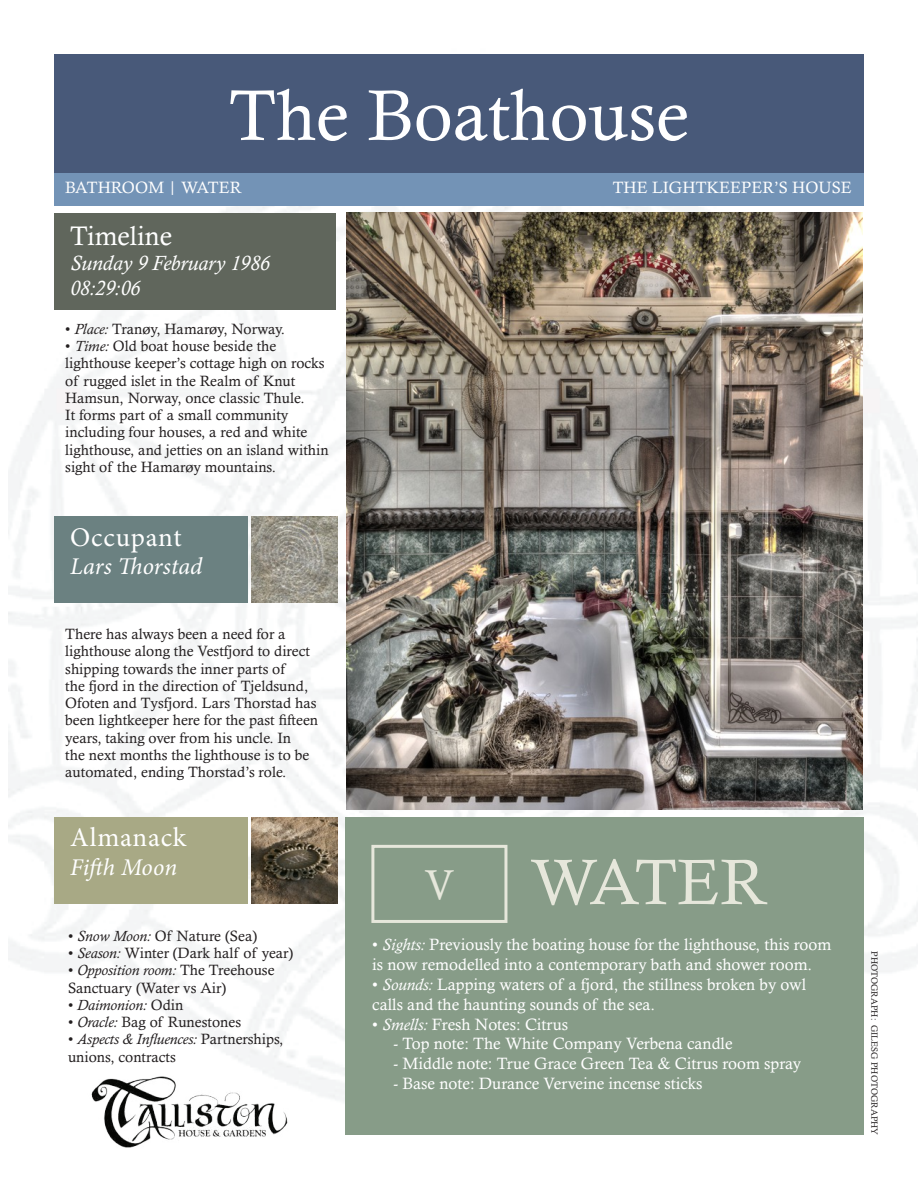
<style>
.page{position:relative;width:918px;height:1188px;background:#fff}
.page>*{position:absolute;margin:0;border:0;box-sizing:border-box;transform-origin:0 0}
.t1{font:72px "Calisto MT Pro";color:#fff}
.t2{font:64.5px "Calisto MT Pro";letter-spacing:-.035em;color:#e6e7db}
.t3{font:42px "Calisto MT Pro";color:#e6e7db}
.t4{font:27px "Minion Pro";letter-spacing:.03em;color:#fff}
.t5{font:27px "Calisto MT Pro";color:#fff}
.t6{font:italic 24px "Minion Pro";color:#fff}
.t7{font:italic 21px/25.2px "Calisto MT Pro";color:#fff}
.t8{font:16.5px/19.8px "Calisto MT Pro";color:#fff}
.t9{font:15px/17.2px "Calisto MT Pro";color:#231f20}
.t10{font:italic 15px "Calisto MT Pro";color:#231f20}
.t11{font:9px "Calisto MT Pro";color:#231f20}
.s1{font-style:italic}
.s2{font-style:normal}
</style>
<div class="page">
<img style="left:9px;top:54px;width:909px;height:1047px">
<div style="left:54px;top:516px;width:193px;height:87px;background:#6b8181"></div>
<div style="left:54px;top:213px;width:282px;height:97px;background:#60665c"></div>
<div style="left:345px;top:817px;width:519px;height:318px;background:#879c88"></div>
<div style="left:54px;top:55px;width:810px;height:118px;background:#485979"></div>
<div style="left:54px;top:173px;width:810px;height:32px;background:#7393b6"></div>
<div style="left:371px;top:845px;width:136px;height:78px;border:3px solid #e6e7db"></div>
<div style="left:54px;top:817px;width:193px;height:86px;background:#a8a985"></div>
<img style="left:87px;top:1068px;width:212px;height:80px">
<img style="left:346px;top:213px;width:517px;height:597px">
<img style="left:252px;top:516px;width:86px;height:87px">
<img style="left:252px;top:818px;width:86px;height:86px">
<p class="t1" style="left:229px;top:72px;width:462px">The Boathouse</p>
<p class="t8" style="left:65px;top:177px;width:178px">BATHROOM | WATER</p>
<p class="t8" style="left:613px;top:177px;width:241px">THE LIGHTKEEPER’S HOUSE</p>
<p class="t5" style="left:70px;top:219px;width:103px">Timeline</p>
<p class="t7" style="left:70px;top:250px;width:201px">Sunday 9 February 1986<br>08:29:06</p>
<p class="t9" style="left:65px;top:320px;width:221px">• <span class="s1">Place:</span> Tranøy, Hamarøy, Norway.</p>
<p class="t9" style="left:65px;top:337px;width:265px">• <span class="s1">Time:</span> Old boat house beside the lighthouse keeper’s cottage high on rocks of rugged islet in the Realm of Knut Hamsun, Norway, once classic Thule.<br>It forms part of a small community including four houses, a red and white lighthouse, and jetties on an island within sight of the Hamarøy mountains.</p>
<p class="t4" style="left:70px;top:519px;width:113px">Occupant</p>
<p class="t6" style="left:70px;top:550px;width:134px">Lars Thorstad</p>
<p class="t9" style="left:65px;top:625px;width:254px">There has always been a need for a lighthouse along the Vestfjord to direct shipping towards the inner parts of<br>the fjord in the direction of Tjeldsund, Ofoten and Tysfjord. Lars Thorstad has been lightkeeper here for the past fifteen years, taking over from his uncle. In<br>the next months the lighthouse is to be automated, ending Thorstad’s role.</p>
<p class="t4" style="left:70px;top:820px;width:118px">Almanack</p>
<p class="t6" style="left:70px;top:851px;width:108px">Fifth Moon</p>
<p class="t9" style="left:68px;top:927px;width:191px">• <span class="s1">Snow Moon:</span> Of Nature (Sea)</p>
<p class="t9" style="left:68px;top:944px;width:227px">• <span class="s1">Season:</span> Winter (Dark half of year)</p>
<p class="t9" style="left:68px;top:962px;width:208px">• <span class="s1">Opposition room:</span> The Treehouse<br>Sanctuary (Water vs Air)</p>
<p class="t10" style="left:68px;top:996px;width:117px"><span class="s2">•</span> Daimonion: <span class="s2">Odin</span></p>
<p class="t9" style="left:68px;top:1013px;width:175px">• <span class="s1">Oracle:</span> Bag of Runestones</p>
<p class="t10" style="left:68px;top:1031px;width:217px"><span class="s2">•</span> Aspects &amp; Influences: <span class="s2">Partnerships,</span></p>
<p class="t9" style="left:68px;top:1048px;width:109px">unions, contracts</p>
<p class="t3" style="left:425px;top:860px;width:31px">V</p>
<p class="t2" style="left:530px;top:843px;width:238px">WATER</p>
<p class="t8" style="left:372px;top:935px;width:461px">• <span class="s1">Sights:</span> Previously the boating house for the lighthouse, this room is now remodelled into a contemporary bath and shower room.</p>
<p class="t8" style="left:372px;top:974px;width:435px">• <span class="s1">Sounds:</span> Lapping waters of a fjord, the stillness broken by owl calls and the haunting sounds of the sea.</p>
<p class="t8" style="left:372px;top:1014px;width:198px">• <span class="s1">Smells:</span> Fresh Notes: Citrus</p>
<p class="t8" style="left:394px;top:1034px;width:341px">- Top note: The White Company Verbena candle</p>
<p class="t8" style="left:394px;top:1053px;width:409px">- Middle note: True Grace Green Tea &amp; Citrus room spray</p>
<p class="t8" style="left:394px;top:1073px;width:311px">- Base note: Durance Verveine incense sticks</p>
<p class="t11" style="left:880px;top:951px;width:185px;rotate:90deg">PHOTOGRAPH: GILESG PHOTOGRAPHY</p>
</div>
